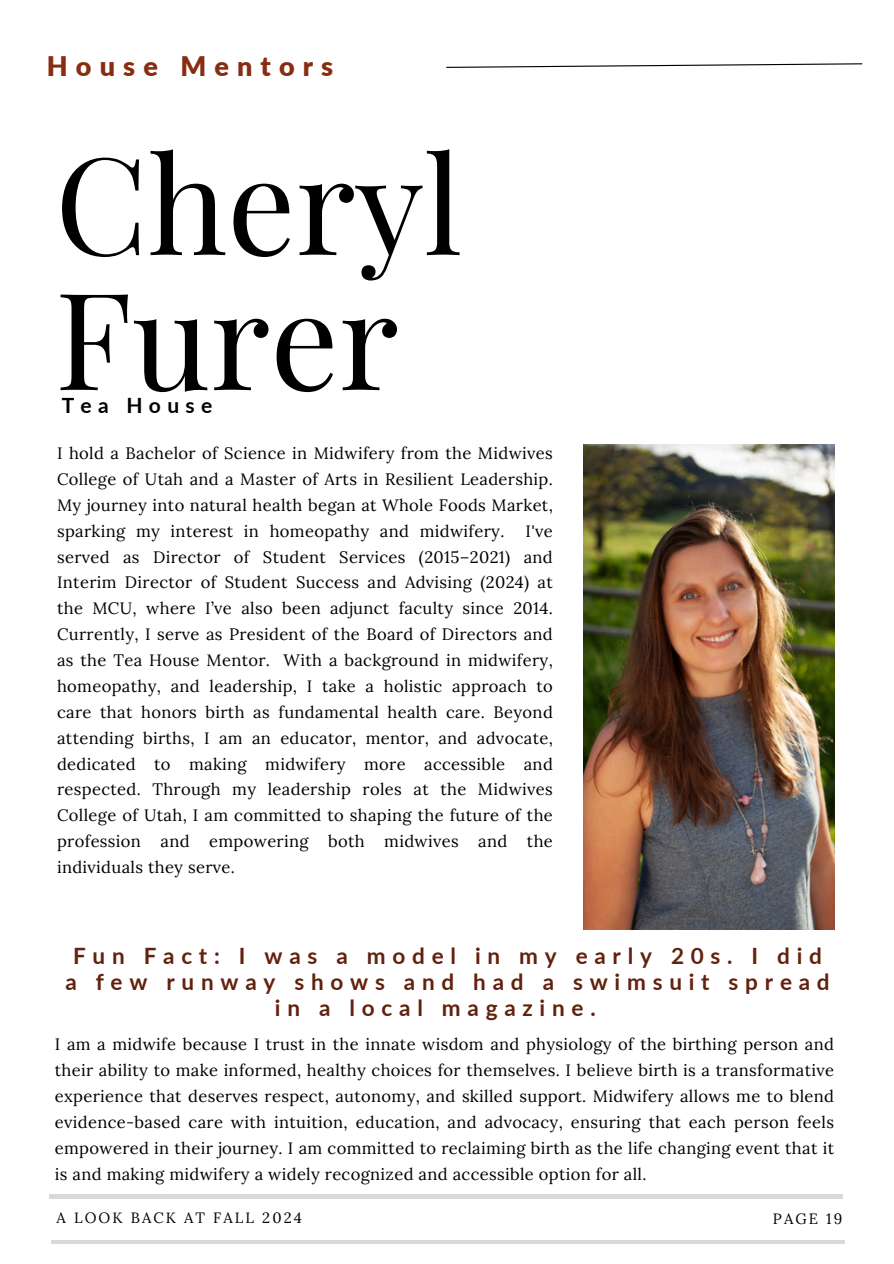
<style>
.page{position:relative;width:894px;height:1264px;background:#fff}
.page>*{position:absolute;margin:0;border:0;box-sizing:border-box;transform-origin:0 0}
.t1{font:135px/135px "Playfair Display";color:#000}
.t2{font:900 27px "Lato";letter-spacing:.3em;color:#882d11}
.t3{font:700 22.5px "Lato";letter-spacing:.3em;color:#63210d}
.t4{font:700 21px "Lato";letter-spacing:.3em;color:#000}
.t5{font:16.5px/25.8px "Lora";letter-spacing:.02em;color:#000;text-align:justify}
.t6{font:14.85px "Lora";letter-spacing:.14em;color:#000}
</style>
<div class="page">
<img style="left:583px;top:444px;width:251px;height:485px">
<svg style="left:446px;top:63px;width:417px;height:5px"></svg>
<hr style="left:49px;top:1194px;width:793px;height:3px;background:#000">
<hr style="left:51px;top:1240px;width:793px;height:3px;background:#000">
<p class="t2" style="left:47px;top:50px;width:288px">House Mentors</p>
<h1 class="t1" style="left:55px;top:131px;width:409px">Cheryl<br>Furer</h1>
<h3 class="t4" style="left:62px;top:393px;width:152px">Tea House</h3>
<h2 class="t5" style="left:57px;top:440px;width:497px">I hold a Bachelor of Science in Midwifery from the Midwives College of Utah and a Master of Arts in Resilient Leadership.<br>My journey into natural health began at Whole Foods Market, sparking my interest in homeopathy and midwifery.</h2>
<h2 class="t5" style="left:57px;top:517px;width:497px;text-indent:468px">I've served as Director of Student Services (2015–2021) and Interim Director of Student Success and Advising (2024) at the MCU, where I’ve also been adjunct faculty since 2014.<br>Currently, I serve as President of the Board of Directors and as the Tea House Mentor. With a background in midwifery, homeopathy, and leadership, I take a holistic approach to care that honors birth as fundamental health care. Beyond attending births, I am an educator, mentor, and advocate, dedicated to making midwifery more accessible and respected. Through my leadership roles at the Midwives College of Utah, I am committed to shaping the future of the profession and empowering both midwives and the individuals they serve.</h2>
<h3 class="t3" style="left:73px;top:941px;width:750px">Fun Fact: I was a model in my early 20s. I did</h3>
<h3 class="t3" style="left:65px;top:967px;width:765px">a few runway shows and had a swimsuit spread</h3>
<h3 class="t3" style="left:275px;top:993px;width:322px">in a local magazine.</h3>
<p class="t5" style="left:55px;top:1031px;width:780px">I am a midwife because I trust in the innate wisdom and physiology of the birthing person and their ability to make informed, healthy choices for themselves. I believe birth is a transformative experience that deserves respect, autonomy, and skilled support. Midwifery allows me to blend evidence-based care with intuition, education, and advocacy, ensuring that each person feels empowered in their journey. I am committed to reclaiming birth as the life changing event that it is and making midwifery a widely recognized and accessible option for all.</p>
<p class="t6" style="left:57px;top:1207px;width:247px">A LOOK BACK AT FALL 2024</p>
<p class="t6" style="left:772px;top:1208px;width:71px">PAGE 19</p>
</div>
